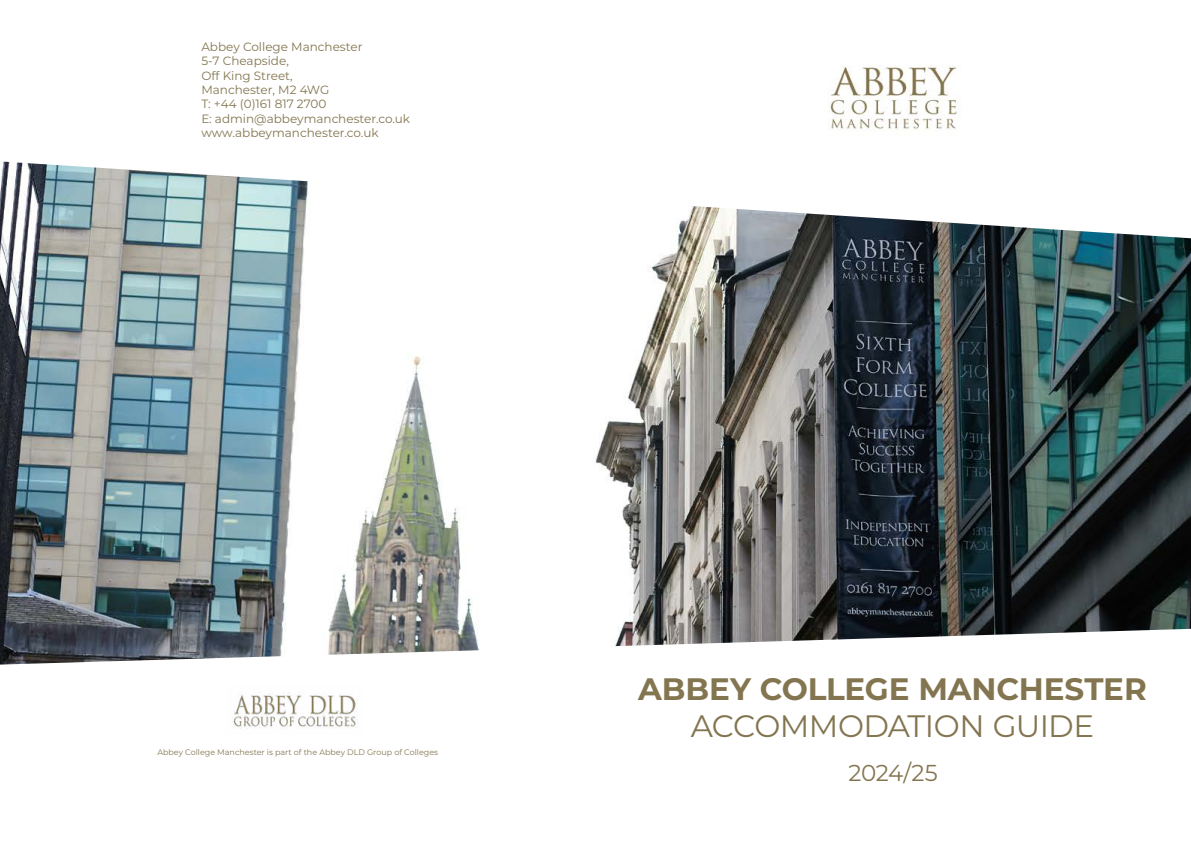
<style>
.page{position:relative;width:1191px;height:842px;background:#fff}
.page>*{position:absolute;margin:0;border:0;box-sizing:border-box;transform-origin:0 0}
.t1{font:700 31px "Montserrat";letter-spacing:-.005em;color:#837550}
.t2{font:31px "Montserrat";letter-spacing:-.025em;color:#837550}
.t3{font:23px "Montserrat";letter-spacing:-.02em;color:#837550}
.t4{font:12px/14.4px "Montserrat";color:#837550}
.t5{font:8px "Montserrat";color:#837550}
</style>
<div class="page">
<img style="left:0;top:161px;width:1191px;height:504px">
<img style="left:233px;top:692px;width:125px;height:37px">
<img style="left:828px;top:65px;width:133px;height:66px">
<p class="t4" style="left:201px;top:40px;width:210px">Abbey College Manchester<br>5-7 Cheapside,<br>Off King Street,<br>Manchester, M2 4WG<br>T: +44 (0)161 817 2700<br>E: admin@abbeymanchester.co.uk www.abbeymanchester.co.uk</p>
<p class="t5" style="left:157px;top:748px;width:282px">Abbey College Manchester is part of the Abbey DLD Group of Colleges</p>
<h1 class="t1" style="left:638px;top:674px;width:510px">ABBEY COLLEGE MANCHESTER</h1>
<h1 class="t2" style="left:690px;top:711px;width:405px">ACCOMMODATION GUIDE</h1>
<h2 class="t3" style="left:848px;top:762px;width:91px">2024/25</h2>
</div>
